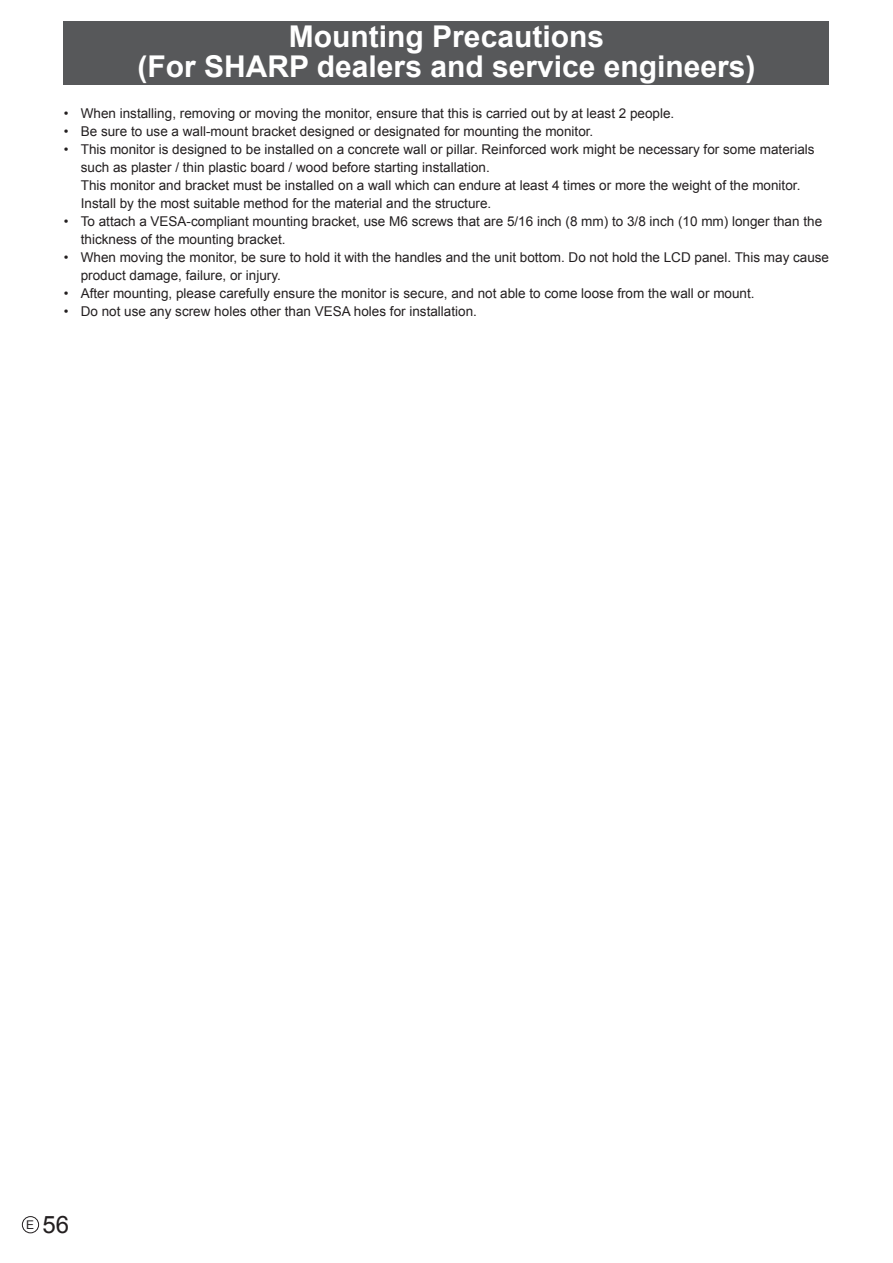
<style>
.page{position:relative;width:893px;height:1263px;background:#fff}
.page>*{position:absolute;margin:0;border:0;box-sizing:border-box;transform-origin:0 0}
.t1{font:700 30px/30px "Arial";color:#fff;text-align:center}
.t2{font:24px "Arial";color:#231f20}
.t3{font:13.5px/18px "Arial";color:#231f20}
.s1{font-size:12px}
</style>
<div class="page">
<div style="left:64px;top:21px;width:765px;height:64px;background:#57585a"></div>
<div style="left:22px;top:1216px;width:17px;height:17px;border:1px solid #231f20;border-radius:50%"></div>
<h1 class="t1" style="left:137px;top:22px;width:619px">Mounting Precautions<br>(For SHARP dealers and service engineers)</h1>
<p class="t3" style="left:64px;top:104px;width:612px">• When installing, removing or moving the monitor, ensure that this is carried out by at least 2 people.</p>
<p class="t3" style="left:64px;top:122px;width:531px">• Be sure to use a wall-mount bracket designed or designated for mounting the monitor.</p>
<p class="t3" style="left:81px;top:140px;width:735px;text-indent:-17px">• This monitor is designed to be installed on a concrete wall or pillar. Reinforced work might be necessary for some materials such as plaster / thin plastic board / wood before starting installation.<br>This monitor and bracket must be installed on a wall which can endure at least 4 times or more the weight of the monitor.<br>Install by the most suitable method for the material and the structure.</p>
<p class="t3" style="left:81px;top:212px;width:743px;text-indent:-17px">• To attach a VESA-compliant mounting bracket, use M6 screws that are 5/16 inch (8 mm) to 3/8 inch (10 mm) longer than the thickness of the mounting bracket.</p>
<p class="t3" style="left:81px;top:248px;width:750px;text-indent:-17px">• When moving the monitor, be sure to hold it with the handles and the unit bottom. Do not hold the LCD panel. This may cause product damage, failure, or injury.</p>
<p class="t3" style="left:64px;top:284px;width:692px">• After mounting, please carefully ensure the monitor is secure, and not able to come loose from the wall or mount.</p>
<p class="t3" style="left:64px;top:302px;width:415px">• Do not use any screw holes other than VESA holes for installation.</p>
<h2 class="t2" style="left:26px;top:1208px;width:44px"><span class="s1">E</span> 56</h2>
</div>
